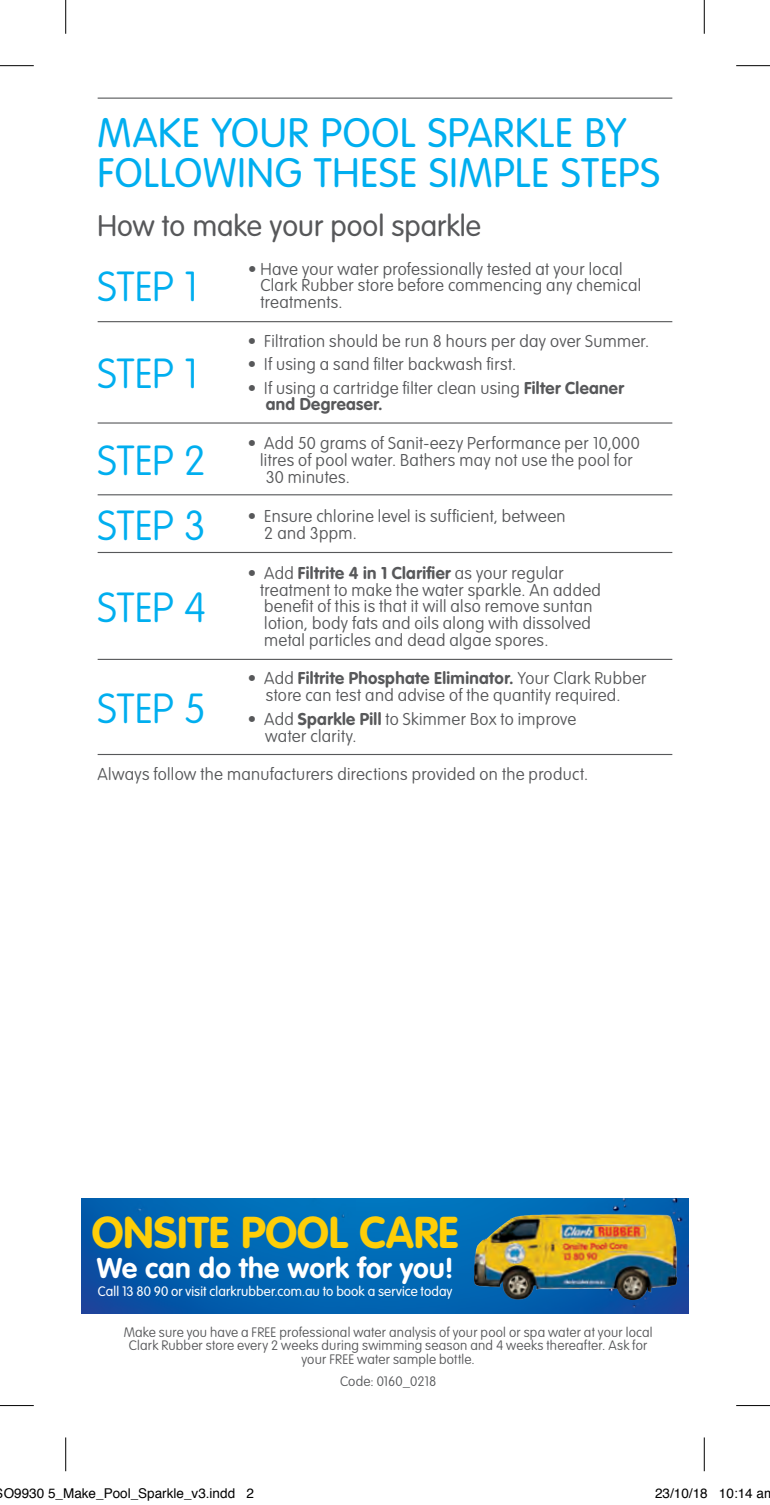
<style>
.page{position:relative;width:770px;height:1505px;background:#fff}
.page>*{position:absolute;margin:0;border:0;box-sizing:border-box;transform-origin:0 0}
.t1{font:700 43.88px "VAG Rounded";color:#fece08}
.t2{font:100 41.4px/64.6px "VAG Rounded";letter-spacing:.005em;color:#00aeef}
.t3{font:300 40.5px/40.5px "VAG Rounded";letter-spacing:.02em;color:#00aeef}
.t4{font:300 29.25px "VAG Rounded";color:#57585a}
.t5{font:700 28.12px "VAG Rounded";letter-spacing:.015em;color:#fff}
.t6{font:100 16.88px/16.9px "VAG Rounded";letter-spacing:.02em;color:#57585a}
.t7{font:100 13.5px/13.5px "VAG Rounded";letter-spacing:.015em;color:#57585a;text-align:center}
.t8{font:300 13.5px "VAG Rounded";letter-spacing:.005em;color:#fff}
.t9{font:13.5px "Helvetica";color:#000}
.s1{font-weight:700}
</style>
<div class="page">
<hr style="left:98px;top:98px;width:574px;height:1px;background:#57585a">
<hr style="left:98px;top:321px;width:574px;height:1px;background:#57585a">
<hr style="left:98px;top:422px;width:574px;height:1px;background:#57585a">
<hr style="left:98px;top:494px;width:574px;height:1px;background:#57585a">
<hr style="left:98px;top:552px;width:574px;height:1px;background:#57585a">
<hr style="left:98px;top:659px;width:574px;height:1px;background:#57585a">
<hr style="left:98px;top:754px;width:574px;height:1px;background:#57585a">
<img style="left:82px;top:1198px;width:605px;height:115px">
<img style="left:473px;top:1214px;width:174px;height:86px">
<hr style="left:0;top:65px;width:34px;height:1px;background:#000">
<hr style="left:735px;top:65px;width:34px;height:1px;background:#000">
<hr style="left:0;top:1405px;width:34px;height:1px;background:#000">
<hr style="left:735px;top:1405px;width:34px;height:1px;background:#000">
<hr style="left:65px;top:0;width:1px;height:34px;background:#000">
<hr style="left:65px;top:1437px;width:1px;height:34px;background:#000">
<hr style="left:703px;top:0;width:1px;height:34px;background:#000">
<hr style="left:703px;top:1437px;width:1px;height:34px;background:#000">
<h3 class="t3" style="left:98px;top:112px;width:563px">MAKE YOUR POOL SPARKLE BY<br>FOLLOWING THESE SIMPLE STEPS</h3>
<h3 class="t4" style="left:98px;top:209px;width:385px">How to make your pool sparkle</h3>
<h2 class="t2" style="left:98px;top:254px;width:102px">STEP 1</h2>
<h2 class="t2" style="left:98px;top:341px;width:102px">STEP 1</h2>
<h2 class="t2" style="left:98px;top:428px;width:110px">STEP 2<br>STEP 3</h2>
<h2 class="t2" style="left:98px;top:575px;width:110px">STEP 4</h2>
<h2 class="t2" style="left:98px;top:675px;width:110px">STEP 5</h2>
<p class="t6" style="left:260px;top:260px;width:382px;text-indent:-12px">• Have your water professionally tested at your local<br>Clark Rubber store before commencing any chemical treatments.</p>
<p class="t6" style="left:247px;top:332px;width:403px">• Filtration should be run 8 hours per day over Summer.</p>
<p class="t6" style="left:247px;top:356px;width:270px">• If using a sand filter backwash first.</p>
<p class="t6" style="left:265px;top:379px;width:359px;text-indent:-18px">• If using a cartridge filter clean using <span class="s1">Filter Cleaner and Degreaser.</span></p>
<p class="t6" style="left:247px;top:435px;width:393px">• Add 50 grams of Sanit-eezy Performance per 10,000</p>
<p class="t6" style="left:260px;top:451px;width:374px">litres of pool water. Bathers may not use the pool for</p>
<p class="t6" style="left:265px;top:468px;width:86px">30 minutes.</p>
<p class="t6" style="left:264px;top:508px;width:303px;text-indent:-17px">• Ensure chlorine level is sufficient, between<br>2 and 3ppm.</p>
<p class="t6" style="left:260px;top:564px;width:342px;text-indent:-12px">• Add <span class="s1">Filtrite 4 in 1 Clarifier</span> as your regular treatment to make the water sparkle. An added benefit of this is that it will also remove suntan lotion, body fats and oils along with dissolved metal particles and dead algae spores.</p>
<p class="t6" style="left:247px;top:670px;width:400px;text-align:center">• Add <span class="s1">Filtrite Phosphate Eliminator.</span> Your Clark Rubber store can test and advise of the quantity required.</p>
<p class="t6" style="left:265px;top:710px;width:312px;text-indent:-18px">• Add <span class="s1">Sparkle Pill</span> to Skimmer Box to improve water clarity.</p>
<p class="t6" style="left:98px;top:765px;width:491px">Always follow the manufacturers directions provided on the product.</p>
<h1 class="t1" style="left:92px;top:1206px;width:368px">ONSITE POOL CARE</h1>
<h3 class="t5" style="left:97px;top:1251px;width:358px">We can do the work for you!</h3>
<p class="t8" style="left:98px;top:1283px;width:356px">Call 13 80 90 or visit clarkrubber.com.au to book a service today</p>
<p class="t7" style="left:124px;top:1324px;width:530px">Make sure you have a FREE professional water analysis of your pool or spa water at your local<br>Clark Rubber store every 2 weeks during swimming season and 4 weeks thereafter. Ask for your FREE water sample bottle.</p>
<p class="t7" style="left:340px;top:1374px;width:98px">Code: 0160_0218</p>
<p class="t9" style="left:4px;top:1483px;width:251px">O9930 5_Make_Pool_Sparkle_v3.indd 2</p>
<p class="t9" style="left:654px;top:1483px;width:122px">23/10/18 10:14 am</p>
</div>
